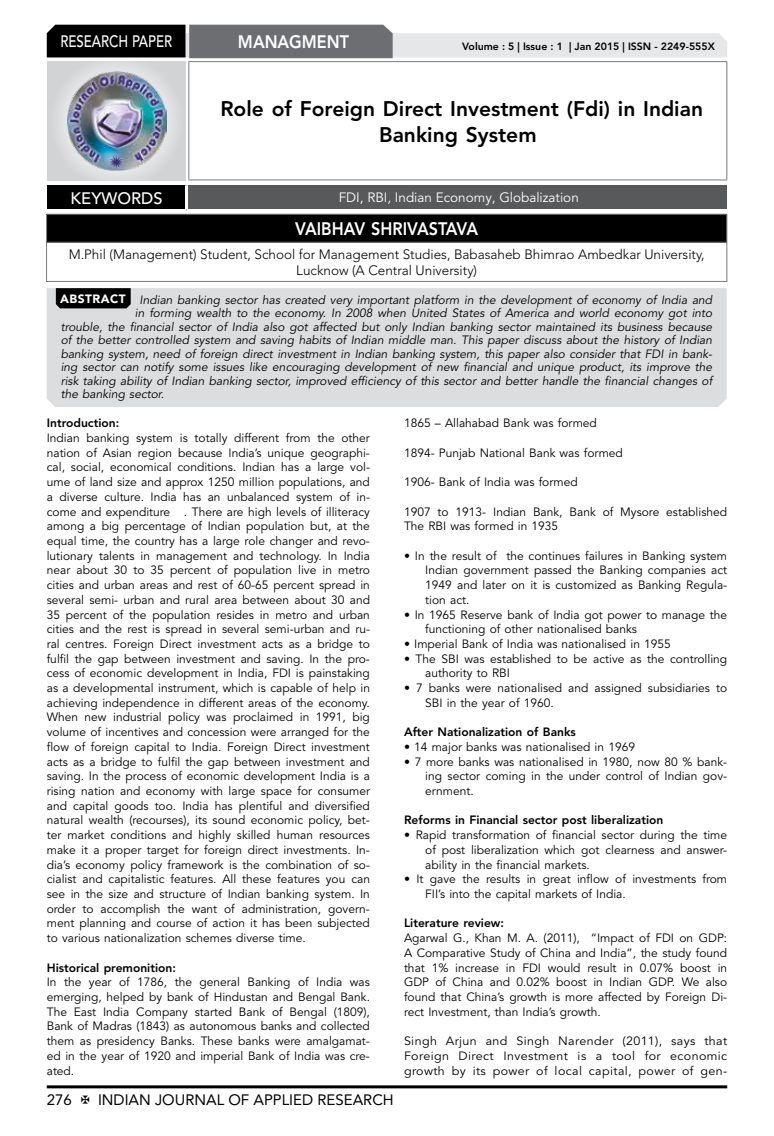
<style>
.page{position:relative;width:774px;height:1136px;background:#fff}
.page>*{position:absolute;margin:0;border:0;box-sizing:border-box;transform-origin:0 0}
.t1{font:800 21px/26.2px "Avenir LT Std";color:#000;text-align:center}
.t2{font:800 18px "Avenir LT Std";color:#fff;scale:.9 1}
.t3{font:500 16.5px "Avenir LT Std";color:#fff;scale:.8 1}
.t4{font:500 16.5px "Avenir LT Std";color:#fff}
.t5{font:15px "Avenir LT Std";color:#000}
.t6{font:300 13.5px/16.2px "Avenir LT Std";color:#000;text-align:center}
.t7{font:13.5px "Avenir LT Std";color:#fff}
.t8{font:12px/14.7px "Avenir LT Std";color:#000;text-align:justify}
.t9{font:italic 12px "Avenir LT Std";color:#000}
.t10{font:12px/14.7px "Avenir LT Std";color:#000;text-align:justify;scale:1.04 1}
.t11{font:800 12px "Avenir LT Std";color:#000}
.t12{font:800 10.5px "Avenir LT Std";color:#000}
.s1{font-weight:900;font-style:normal;color:#fff}
</style>
<div class="page">
<hr style="left:47px;top:1085px;width:680px;height:3px;background:#000">
<div style="left:48px;top:62px;width:137px;height:118px;background:linear-gradient(to right,#d9dadb,#d9dadb)"></div>
<img style="left:68px;top:71px;width:99px;height:100px">
<svg style="left:47px;top:25px;width:680px;height:33px;background:#979899"></svg>
<hr style="left:188px;top:61px;width:539px;height:1px;background:#808285">
<hr style="left:188px;top:62px;width:1px;height:117px;background:#808285">
<hr style="left:726px;top:62px;width:1px;height:117px;background:#808285">
<hr style="left:188px;top:179px;width:539px;height:1px;background:#808285">
<div style="left:47px;top:214px;width:680px;height:28px;background:#000"></div>
<hr style="left:46px;top:214px;width:681px;height:1px;background:#808285">
<svg style="left:46px;top:215px;width:1px;height:27px"></svg>
<svg style="left:726px;top:215px;width:1px;height:27px"></svg>
<hr style="left:46px;top:242px;width:681px;height:1px;background:#808285">
<hr style="left:46px;top:243px;width:1px;height:38px;background:#808285">
<hr style="left:726px;top:243px;width:1px;height:38px;background:#808285">
<hr style="left:46px;top:281px;width:681px;height:1px;background:#808285">
<div style="left:47px;top:185px;width:139px;height:25px;background:#000"></div>
<div style="left:186px;top:185px;width:541px;height:25px;background:#58595b"></div>
<hr style="left:185px;top:185px;width:3px;height:24px;background:#fff">
<hr style="left:47px;top:209px;width:139px;height:3px;background:#fff">
<hr style="left:186px;top:209px;width:541px;height:3px;background:#fff">
<div style="left:47px;top:288px;width:680px;height:119px;background:#dcddde"></div>
<svg style="left:56px;top:288px;width:75px;height:20px"></svg>
<h3 class="t3" style="left:60px;top:32px;width:139px">RESEARCH PAPER</h3>
<h2 class="t2" style="left:238px;top:31px;width:125px">MANAGMENT</h2>
<p class="t12" style="left:462px;top:41px;width:254px">Volume : 5 | Issue : 1 | Jan 2015 | ISSN - 2249-555X</p>
<h1 class="t1" style="left:220px;top:95px;width:484px">Role of Foreign Direct Investment (Fdi) in Indian<br>Banking System</h1>
<h3 class="t4" style="left:71px;top:189px;width:94px">KEYWORDS</h3>
<p class="t7" style="left:339px;top:189px;width:242px">FDI, RBI, Indian Economy, Globalization</p>
<h2 class="t2" style="left:295px;top:218px;width:205px">VAIBHAV SHRIVASTAVA</h2>
<p class="t6" style="left:69px;top:246px;width:637px">M.Phil (Management) Student, School for Management Studies, Babasaheb Bhimrao Ambedkar University,<br>Lucknow (A Central University)</p>
<p class="t9" style="left:60px;top:292px;width:654px"><span class="s1">ABSTRACT</span> Indian banking sector has created very important platform in the development of economy of India and</p>
<p class="t9" style="left:135px;top:306px;width:579px">in forming wealth to the economy. In 2008 when United States of America and world economy got into</p>
<p class="t9" style="left:61px;top:319px;width:653px">trouble, the financial sector of India also got affected but only Indian banking sector maintained its business because</p>
<p class="t9" style="left:61px;top:333px;width:653px">of the better controlled system and saving habits of Indian middle man. This paper discuss about the history of Indian</p>
<p class="t9" style="left:61px;top:346px;width:653px">banking system, need of foreign direct investment in Indian banking system, this paper also consider that FDI in bank-</p>
<p class="t9" style="left:61px;top:360px;width:653px">ing sector can notify some issues like encouraging development of new financial and unique product, its improve the</p>
<p class="t9" style="left:61px;top:373px;width:653px">risk taking ability of Indian banking sector, improved efficiency of this sector and better handle the financial changes of</p>
<p class="t9" style="left:61px;top:387px;width:105px">the banking sector.</p>
<p class="t11" style="left:47px;top:416px;width:74px">Introduction:</p>
<p class="t8" style="left:47px;top:431px;width:325px">Indian banking system is totally different from the other nation of Asian region because India’s unique geographi&shy;cal, social, economical conditions. Indian has a large vol&shy;ume of land size and approx 1250 million populations, and a diverse culture. India has an unbalanced system of in&shy;come and expenditure . There are high levels of illiteracy among a big percentage of Indian population but, at the equal time, the country has a large role changer and revo&shy;lutionary talents in management and technology. In India near about 30 to 35 percent of population live in metro cities and urban areas and rest of 60-65 percent spread in several semi- urban and rural area between about 30 and 35 percent of the population resides in metro and urban cities and the rest is spread in several semi-urban and ru&shy;ral centres. Foreign Direct investment acts as a bridge to fulfil the gap between investment and saving. In the pro&shy;cess of economic development in India, FDI is painstaking as a developmental instrument, which is capable of help in achieving independence in different areas of the economy.<br>When new industrial policy was proclaimed in 1991, big volume of incentives and concession were arranged for the flow of foreign capital to India. Foreign Direct investment acts as a bridge to fulfil the gap between investment and saving. In the process of economic development India is a rising nation and economy with large space for consumer and capital goods too. India has plentiful and diversified natural wealth (recourses), its sound economic policy, bet&shy;ter market conditions and highly skilled human resources make it a proper target for foreign direct investments. In&shy;dia’s economy policy framework is the combination of so&shy;cialist and capitalistic features. All these features you can see in the size and structure of Indian banking system. In order to accomplish the want of administration, govern&shy;ment planning and course of action it has been subjected to various nationalization schemes diverse time.</p>
<p class="t11" style="left:47px;top:960px;width:131px">Historical premonition:</p>
<p class="t8" style="left:47px;top:974px;width:325px">In the year of 1786, the general Banking of India was emerging, helped by bank of Hindustan and Bengal Bank.<br>The East India Company started Bank of Bengal (1809), Bank of Madras (1843) as autonomous banks and collected them as presidency Banks. These banks were amalgamat&shy;ed in the year of 1920 and imperial Bank of India was cre&shy;ated.</p>
<p class="t8" style="left:404px;top:416px;width:194px">1865 – Allahabad Bank was formed</p>
<p class="t8" style="left:404px;top:445px;width:220px">1894- Punjab National Bank was formed</p>
<p class="t8" style="left:404px;top:475px;width:175px">1906- Bank of India was formed</p>
<p class="t8" style="left:404px;top:504px;width:325px">1907 to 1913- Indian Bank, Bank of Mysore established<br>The RBI was formed in 1935</p>
<p class="t8" style="left:425px;top:548px;width:303px;text-indent:-21px">• In the result of the continues failures in Banking system Indian government passed the Banking companies act 1949 and later on it is customized as Banking Regula&shy;tion act.</p>
<p class="t8" style="left:425px;top:607px;width:303px;text-indent:-21px">• In 1965 Reserve bank of India got power to manage the functioning of other nationalised banks</p>
<p class="t8" style="left:404px;top:636px;width:268px">• Imperial Bank of India was nationalised in 1955</p>
<p class="t8" style="left:425px;top:651px;width:303px;text-indent:-21px">• The SBI was established to be active as the controlling authority to RBI</p>
<p class="t8" style="left:425px;top:680px;width:303px;text-indent:-21px">• 7 banks were nationalised and assigned subsidiaries to<br>SBI in the year of 1960.</p>
<p class="t11" style="left:404px;top:724px;width:173px">After Nationalization of Banks</p>
<p class="t8" style="left:404px;top:739px;width:232px">• 14 major banks was nationalised in 1969</p>
<p class="t8" style="left:425px;top:754px;width:303px;text-indent:-21px">• 7 more banks was nationalised in 1980, now 80 % bank&shy;ing sector coming in the under control of Indian gov&shy;ernment.</p>
<p class="t11" style="left:404px;top:813px;width:261px">Reforms in Financial sector post liberalization</p>
<p class="t8" style="left:425px;top:827px;width:303px;text-indent:-21px">• Rapid transformation of financial sector during the time of post liberalization which got clearness and answer&shy;ability in the financial markets.</p>
<p class="t8" style="left:425px;top:872px;width:303px;text-indent:-21px">• It gave the results in great inflow of investments from<br>FII’s into the capital markets of India.</p>
<p class="t11" style="left:404px;top:916px;width:102px">Literature review:</p>
<p class="t8" style="left:404px;top:930px;width:325px">Agarwal G., Khan M. A. (2011), “Impact of FDI on GDP:<br>A Comparative Study of China and India”, the study found that 1% increase in FDI would result in 0.07% boost in GDP of China and 0.02% boost in Indian GDP. We also found that China’s growth is more affected by Foreign Di&shy;rect Investment, than India’s growth.</p>
<p class="t10" style="left:404px;top:1033px;width:312px">Singh Arjun and Singh Narender (2011), says that Foreign Direct Investment is a tool for economic growth by its power of local capital, power of gen-</p>
<p class="t5" style="left:47px;top:1090px;width:27px">276</p>
<p class="t5" style="left:98px;top:1090px;width:297px">INDIAN JOURNAL OF APPLIED RESEARCH</p>
</div>
